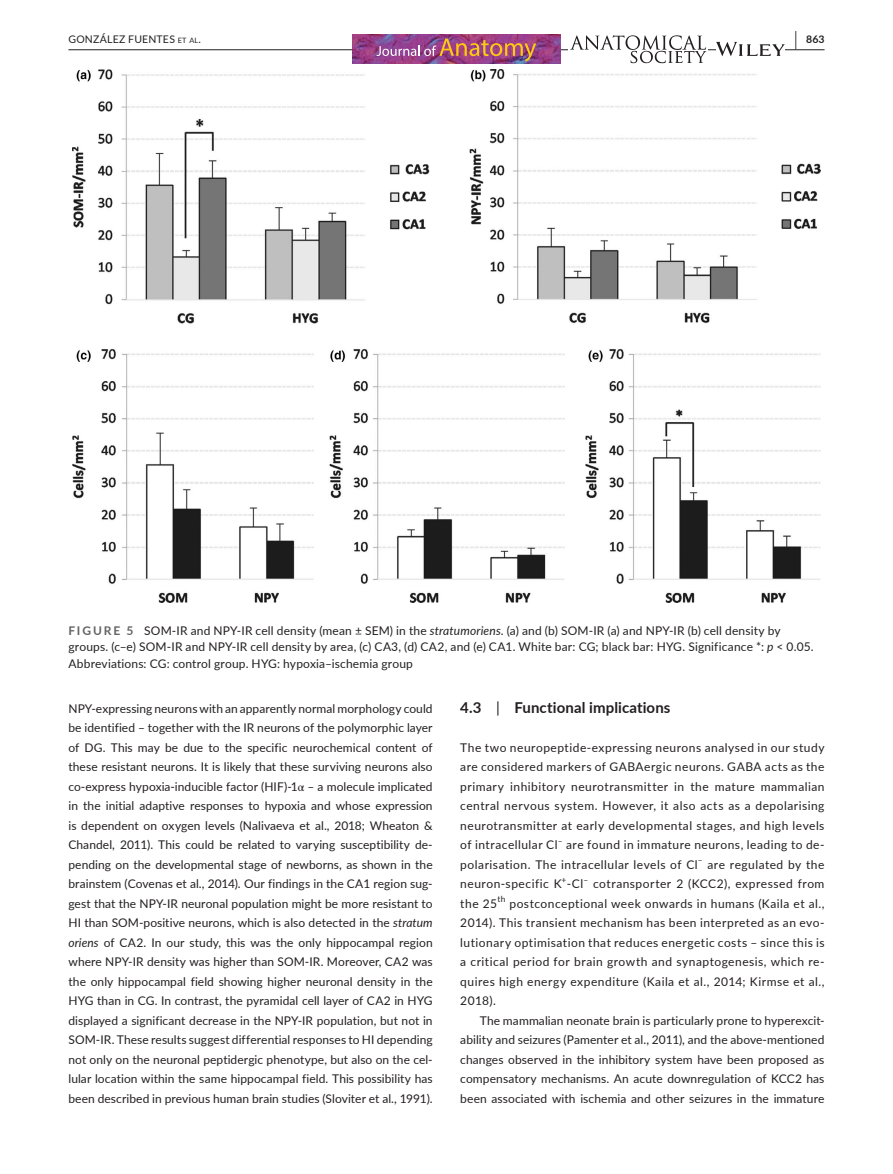
<style>
.page{position:relative;width:893px;height:1174px;background:#fff}
.page>*{position:absolute;margin:0;border:0;box-sizing:border-box;transform-origin:0 0}
.t1{font:700 15px "Lato";letter-spacing:.005em;color:#231f20}
.t2{font:12px/19.5px "Lato";letter-spacing:.015em;color:#231f20;text-align:justify}
.t3{font:12px "Lato";letter-spacing:.04em;color:#231f20}
.t4{font:10.5px "Lato";letter-spacing:.02em;color:#231f20}
.t5{font:700 10.5px "Lato";color:#231f20}
.t6{font:8.4px "Lato";color:#231f20}
.s1{font-size:7.35px}
.s2{font-size:19.5px}
.s3{font-weight:700;color:#636366}
.s4{font-style:italic}
.s5{font-family:"STIX"}
.s6{font-weight:400}
</style>
<div class="page">
<hr style="left:68px;top:49px;width:756px;height:1px;background:#231f20">
<img style="left:352px;top:34px;width:209px;height:30px">
<img style="left:376px;top:39px;width:160px;height:22px">
<img style="left:568px;top:35px;width:140px;height:29px">
<svg style="left:716px;top:42px;width:69px;height:14px"></svg>
<img style="left:72px;top:69px;width:749px;height:533px">
<p class="t4" style="left:68px;top:31px;width:134px">GONZÁLEZ FUENTES <span class="s1">et al</span>.</p>
<p class="t5" style="left:795px;top:31px;width:31px"><span class="s2">|</span> 863</p>
<p class="t2" style="left:68px;top:621px;width:747px;line-height:16.5px;text-align:left"><span class="s3">FIGURE 5</span> SOM-IR and NPY-IR cell density (mean ± SEM) in the <span class="s4">stratumoriens</span>. (a) and (b) SOM-IR (a) and NPY-IR (b) cell density by groups. (c–e) SOM-IR and NPY-IR cell density by area, (c) CA3, (d) CA2, and (e) CA1. White bar: CG; black bar: HYG. Significance *: <span class="s4">p</span> &lt; 0.05.<br>Abbreviations: CG: control group. HYG: hypoxia–ischemia group</p>
<p class="t2" style="left:68px;top:698px;width:366px">NPY-expressing neurons with an apparently normal morphology could be identified – together with the IR neurons of the polymorphic layer of DG. This may be due to the specific neurochemical content of these resistant neurons. It is likely that these surviving neurons also co-express hypoxia-inducible factor (HIF)-1<span class="s5">α</span> – a molecule implicated in the initial adaptive responses to hypoxia and whose expression is dependent on oxygen levels (Nalivaeva et al., 2018; Wheaton &amp; Chandel, 2011). This could be related to varying susceptibility de&shy;pending on the developmental stage of newborns, as shown in the brainstem (Covenas et al., 2014). Our findings in the CA1 region sug&shy;gest that the NPY-IR neuronal population might be more resistant to HI than SOM-positive neurons, which is also detected in the <span class="s4">stratum oriens</span> of CA2. In our study, this was the only hippocampal region where NPY-IR density was higher than SOM-IR. Moreover, CA2 was the only hippocampal field showing higher neuronal density in the HYG than in CG. In contrast, the pyramidal cell layer of CA2 in HYG displayed a significant decrease in the NPY-IR population, but not in SOM-IR. These results suggest differential responses to HI depending not only on the neuronal peptidergic phenotype, but also on the cel&shy;lular location within the same hippocampal field. This possibility has been described in previous human brain studies (Sloviter et al., 1991).</p>
<p class="t1" style="left:460px;top:696px;width:212px">4.3 <span class="s6">|</span> Functional implications</p>
<p class="t2" style="left:460px;top:737px;width:366px">The two neuropeptide-expressing neurons analysed in our study are considered markers of GABAergic neurons. GABA acts as the primary inhibitory neurotransmitter in the mature mammalian central nervous system. However, it also acts as a depolarising neurotransmitter at early developmental stages, and high levels of intracellular Cl<sup>–</sup> are found in immature neurons, leading to de&shy;polarisation. The intracellular levels of Cl</p>
<p class="t6" style="left:698px;top:854px;width:6px">–</p>
<p class="t3" style="left:707px;top:856px;width:119px">are regulated by the</p>
<p class="t6" style="left:561px;top:874px;width:6px">+</p>
<p class="t6" style="left:583px;top:874px;width:6px">–</p>
<p class="t3" style="left:593px;top:875px;width:233px">cotransporter 2 (KCC2), expressed from</p>
<p class="t3" style="left:460px;top:875px;width:124px">neuron-specific K -Cl</p>
<p class="t2" style="left:460px;top:893px;width:38px">the 25</p>
<p class="t6" style="left:497px;top:893px;width:10px">th</p>
<p class="t2" style="left:460px;top:893px;width:366px;text-indent:49px">postconceptional week onwards in humans (Kaila et al., 2014). This transient mechanism has been interpreted as an evo&shy;lutionary optimisation that reduces energetic costs – since this is a critical period for brain growth and synaptogenesis, which re&shy;quires high energy expenditure (Kaila et al., 2014; Kirmse et al., 2018).</p>
<p class="t2" style="left:460px;top:1010px;width:366px;text-indent:20px">The mammalian neonate brain is particularly prone to hyperexcit&shy;ability and seizures (Pamenter et al., 2011), and the above-mentioned changes observed in the inhibitory system have been proposed as compensatory mechanisms. An acute downregulation of KCC2 has been associated with ischemia and other seizures in the immature</p>
</div>
